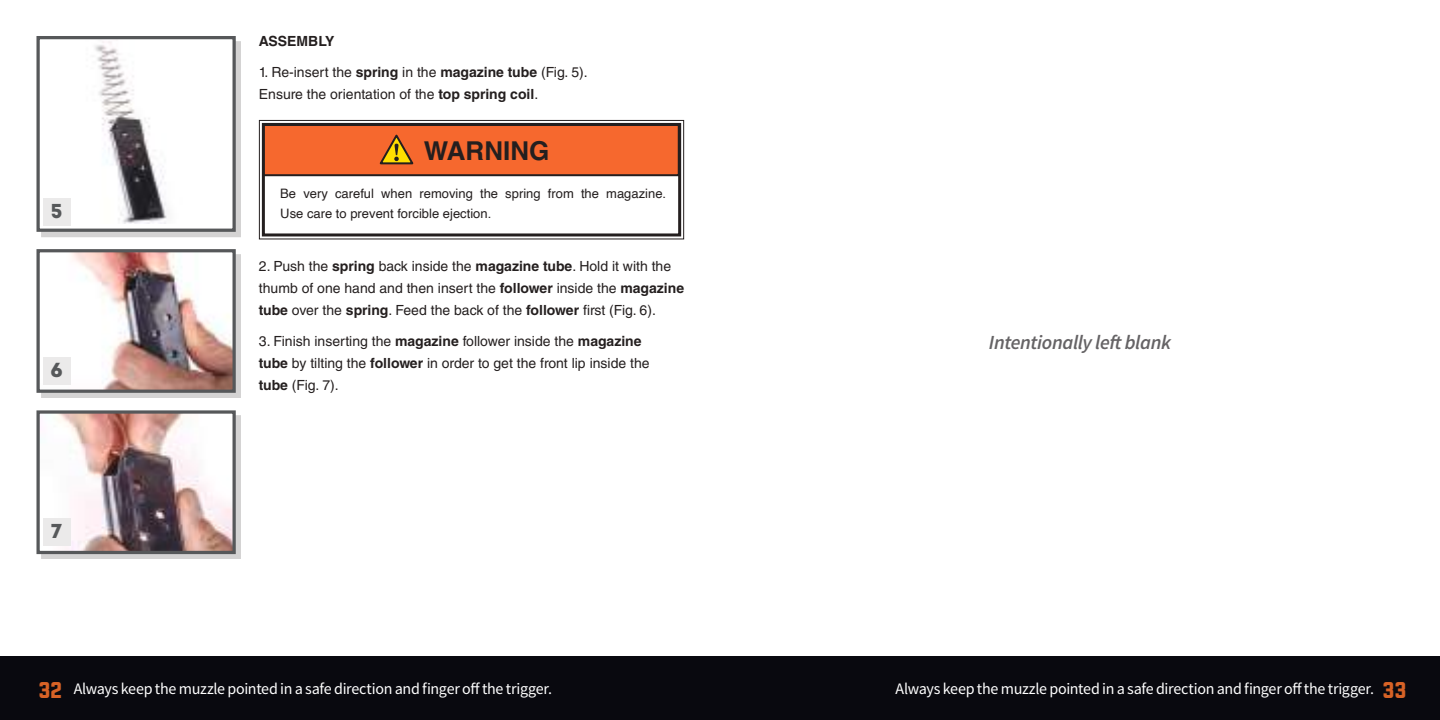
<style>
.page{position:relative;width:1440px;height:720px;background:#fff}
.page>*{position:absolute;margin:0;border:0;box-sizing:border-box;transform-origin:0 0}
.t1{font:700 26px "Helvetica LT Std";color:#241f1f}
.t2{font:20.2px "Intro";color:#56585a}
.t3{font:italic 600 20px "Source Sans Pro";letter-spacing:-.02em;color:#656365}
.t4{font:16px "Source Sans Pro";letter-spacing:-.02em;color:#fff}
.t5{font:14px/22px "Helvetica LT Std";color:#241f1f}
.t6{font:700 14px "Helvetica LT Std";color:#241f1f}
.t7{font:13px/20px "Helvetica";color:#241f1f}
.s1{font-weight:700}
.s2{font-family:"Stratum 2";font-weight:900;font-size:24px;color:#d76226}
</style>
<div class="page">
<div style="left:0;top:657px;width:1440px;height:63px;background:#09090f"></div>
<svg style="left:258px;top:119px;width:427px;height:121px"></svg>
<div style="left:262px;top:123px;width:419px;height:113px;border:3px solid #241f1f"></div>
<svg style="left:261px;top:123px;width:420px;height:54px"></svg>
<div style="left:42px;top:41px;width:199px;height:196px;background:#d4d3d3"></div>
<div style="left:38px;top:38px;width:196px;height:192px;background:#fff"></div>
<img style="left:70px;top:41px;width:97px;height:183px">
<div style="left:36px;top:36px;width:200px;height:196px;border:3px solid #56585a"></div>
<div style="left:43px;top:198px;width:27px;height:27px;background:#ebeaea"></div>
<div style="left:42px;top:254px;width:199px;height:144px;background:#d4d3d3"></div>
<img style="left:42px;top:253px;width:190px;height:136px">
<div style="left:36px;top:249px;width:200px;height:144px;border:3px solid #56585a"></div>
<div style="left:43px;top:357px;width:27px;height:28px;background:#ebeaea"></div>
<div style="left:42px;top:416px;width:199px;height:143px;background:#241f1f;opacity:.2"></div>
<img style="left:42px;top:414px;width:190px;height:136px">
<div style="left:36px;top:410px;width:200px;height:144px;border:3px solid #56585a"></div>
<div style="left:43px;top:519px;width:27px;height:27px;background:#ebeaea"></div>
<p class="t6" style="left:259px;top:33px;width:77px">ASSEMBLY</p>
<p class="t5" style="left:259px;top:61px;width:330px">1. Re-insert the <span class="s1">spring</span> in the <span class="s1">magazine tube</span> (Fig. 5).<br>Ensure the orientation of the <span class="s1">top spring coil</span>.</p>
<h2 class="t2" style="left:51px;top:199px;width:13px">5</h2>
<h2 class="t2" style="left:50px;top:358px;width:14px">6</h2>
<h2 class="t2" style="left:51px;top:519px;width:12px">7</h2>
<h1 class="t1" style="left:424px;top:135px;width:127px">WARNING</h1>
<p class="t7" style="left:280px;top:184px;width:387px">Be very careful when removing the spring from the magazine.<br>Use care to prevent forcible ejection.</p>
<p class="t5" style="left:259px;top:255px;width:427px">2. Push the <span class="s1">spring</span> back inside the <span class="s1">magazine tube</span>. Hold it with the thumb of one hand and then insert the <span class="s1">follower</span> inside the <span class="s1">magazine tube</span> over the <span class="s1">spring</span>. Feed the back of the <span class="s1">follower</span> first (Fig. 6).</p>
<p class="t5" style="left:259px;top:330px;width:392px">3. Finish inserting the <span class="s1">magazine</span> follower inside the <span class="s1">magazine tube</span> by tilting the <span class="s1">follower</span> in order to get the front lip inside the <span class="s1">tube</span> (Fig. 7).</p>
<h3 class="t3" style="left:989px;top:330px;width:184px">Intentionally left blank</h3>
<p class="t4" style="left:38px;top:678px;width:515px"><span class="s2">32</span> Always keep the muzzle pointed in a safe direction and finger off the trigger.</p>
<p class="t4" style="left:896px;top:678px;width:512px">Always keep the muzzle pointed in a safe direction and finger off the trigger. <span class="s2">33</span></p>
</div>
